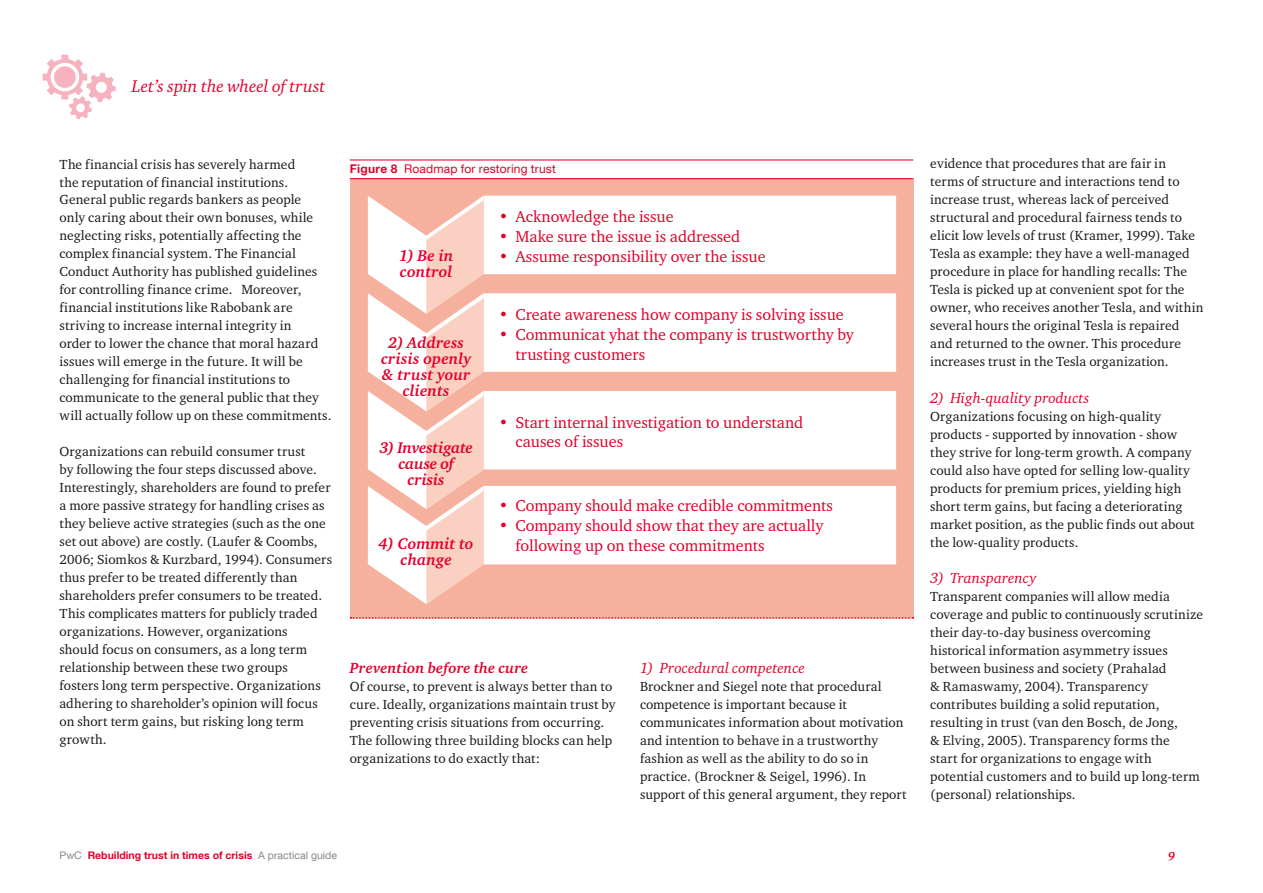
<style>
.page{position:relative;width:1263px;height:893px;background:#fff}
.page>*{position:absolute;margin:0;border:0;box-sizing:border-box;transform-origin:0 0}
.t1{font:italic 17.4px "Charter ITC Std";color:#e2002b}
.t2{font:16.2px/19.8px "Charter ITC Std";color:#e2002b}
.t3{font:italic 700 15.9px/15.9px "Charter ITC Std";letter-spacing:.005em;color:#e2002b;text-align:center}
.t4{font:italic 700 15.9px/15.9px "Charter ITC Std";letter-spacing:-.015em;color:#e2002b;text-align:center}
.t5{font:italic 15px "Charter ITC Std";letter-spacing:.005em;color:#e2002b}
.t6{font:italic 700 15px "Charter ITC Std";letter-spacing:.01em;color:#e2002b}
.t7{font:13.5px/18px "Charter ITC Std";letter-spacing:.01em;color:#1a171c}
.t8{font:12px "Helvetica Neue LT Com";letter-spacing:.015em;color:#e2002b}
.t9{font:italic 700 12px "Charter ITC Std";color:#e2002b}
.t10{font:700 10.5px "Helvetica Neue LT Com";color:#e2002b}
.s1{font-weight:700}
.s2{font-weight:400;color:#87888a}
</style>
<div class="page">
<svg style="left:43px;top:55px;width:73px;height:64px"></svg>
<hr style="left:350px;top:159px;width:563px;height:1px;background:#e2002b">
<div style="left:350px;top:178px;width:563px;height:441px;background:#f5b19e"></div>
<div style="left:484px;top:196px;width:412px;height:78px;background:#fff"></div>
<div style="left:484px;top:293px;width:412px;height:79px;background:#fff;border:1px solid #fff"></div>
<div style="left:484px;top:391px;width:412px;height:78px;background:#fff"></div>
<div style="left:484px;top:486px;width:412px;height:78px;background:#fff"></div>
<svg style="left:368px;top:196px;width:116px;height:408px"></svg>
<hr style="left:350px;top:178px;width:563px;height:1px;background:#e2002b">
<svg style="left:350px;top:617px;width:563px;height:2px"></svg>
<p class="t1" style="left:132px;top:75px;width:195px">Let’s spin the wheel of trust</p>
<p class="t7" style="left:60px;top:155px;width:273px">The financial crisis has severely harmed<br>the reputation of financial institutions.<br>General public regards bankers as people<br>only caring about their own bonuses, while neglecting risks, potentially affecting the complex financial system. The Financial Conduct Authority has published guidelines for controlling finance crime. Moreover, financial institutions like Rabobank are striving to increase internal integrity in<br>order to lower the chance that moral hazard issues will emerge in the future. It will be challenging for financial institutions to communicate to the general public that they will actually follow up on these commitments.</p>
<p class="t7" style="left:60px;top:443px;width:274px">Organizations can rebuild consumer trust<br>by following the four steps discussed above.<br>Interestingly, shareholders are found to prefer a more passive strategy for handling crises as they believe active strategies (such as the one set out above) are costly. (Laufer &amp; Coombs, 2006; Siomkos &amp; Kurzbard, 1994). Consumers thus prefer to be treated differently than shareholders prefer consumers to be treated.<br>This complicates matters for publicly traded organizations. However, organizations<br>should focus on consumers, as a long term relationship between these two groups<br>fosters long term perspective. Organizations adhering to shareholder’s opinion will focus on short term gains, but risking long term growth.</p>
<p class="t8" style="left:350px;top:162px;width:208px"><span class="s1">Figure 8</span> Roadmap for restoring trust</p>
<p class="t3" style="left:399px;top:247px;width:56px;text-align:left">1) Be in control</p>
<p class="t3" style="left:381px;top:335px;width:92px">2) Address crisis openly &amp; trust your clients</p>
<p class="t4" style="left:379px;top:439px;width:95px">3) Investigate cause of crisis</p>
<p class="t3" style="left:379px;top:535px;width:97px">4) Commit to change</p>
<p class="t2" style="left:499px;top:206px;width:176px">• Acknowledge the issue</p>
<p class="t2" style="left:499px;top:226px;width:243px">• Make sure the issue is addressed</p>
<p class="t2" style="left:499px;top:246px;width:268px">• Assume responsibility over the issue</p>
<p class="t2" style="left:499px;top:304px;width:346px">• Create awareness how company is solving issue</p>
<p class="t2" style="left:515px;top:324px;width:340px;text-indent:-17px">• Communicat yhat the company is trustworthy by trusting customers</p>
<p class="t2" style="left:515px;top:412px;width:289px;line-height:19.2px;text-indent:-17px">• Start internal investigation to understand causes of issues</p>
<p class="t2" style="left:499px;top:495px;width:336px">• Company should make credible commitments</p>
<p class="t2" style="left:515px;top:515px;width:309px;text-indent:-17px">• Company should show that they are actually following up on these commitments</p>
<p class="t6" style="left:350px;top:658px;width:180px">Prevention before the cure</p>
<p class="t7" style="left:350px;top:677px;width:267px">Of course, to prevent is always better than to cure. Ideally, organizations maintain trust by preventing crisis situations from occurring.<br>The following three building blocks can help organizations to do exactly that:</p>
<p class="t5" style="left:640px;top:658px;width:166px">1) Procedural competence</p>
<p class="t7" style="left:640px;top:677px;width:268px">Brockner and Siegel note that procedural competence is important because it communicates information about motivation and intention to behave in a trustworthy fashion as well as the ability to do so in practice. (Brockner &amp; Seigel, 1996). In support of this general argument, they report</p>
<p class="t7" style="left:930px;top:155px;width:275px">evidence that procedures that are fair in<br>terms of structure and interactions tend to increase trust, whereas lack of perceived structural and procedural fairness tends to elicit low levels of trust (Kramer, 1999). Take Tesla as example: they have a well-managed procedure in place for handling recalls: The Tesla is picked up at convenient spot for the owner, who receives another Tesla, and within several hours the original Tesla is repaired and returned to the owner. This procedure increases trust in the Tesla organization.</p>
<p class="t5" style="left:930px;top:388px;width:161px">2) High-quality products</p>
<p class="t7" style="left:930px;top:407px;width:266px">Organizations focusing on high-quality products - supported by innovation - show they strive for long-term growth. A company could also have opted for selling low-quality products for premium prices, yielding high short term gains, but facing a deteriorating market position, as the public finds out about the low-quality products.</p>
<p class="t5" style="left:930px;top:568px;width:108px">3) Transparency</p>
<p class="t7" style="left:930px;top:587px;width:274px">Transparent companies will allow media coverage and public to continuously scrutinize their day-to-day business overcoming historical information asymmetry issues between business and society (Prahalad<br>&amp; Ramaswamy, 2004). Transparency contributes building a solid reputation, resulting in trust (van den Bosch, de Jong,<br>&amp; Elving, 2005). Transparency forms the<br>start for organizations to engage with potential customers and to build up long-term (personal) relationships.</p>
<p class="t10" style="left:60px;top:849px;width:279px"><span class="s2">PwC</span> Rebuilding trust in times of crisis <span class="s2">A practical guide</span></p>
<p class="t9" style="left:1168px;top:848px;width:9px">9</p>
</div>
